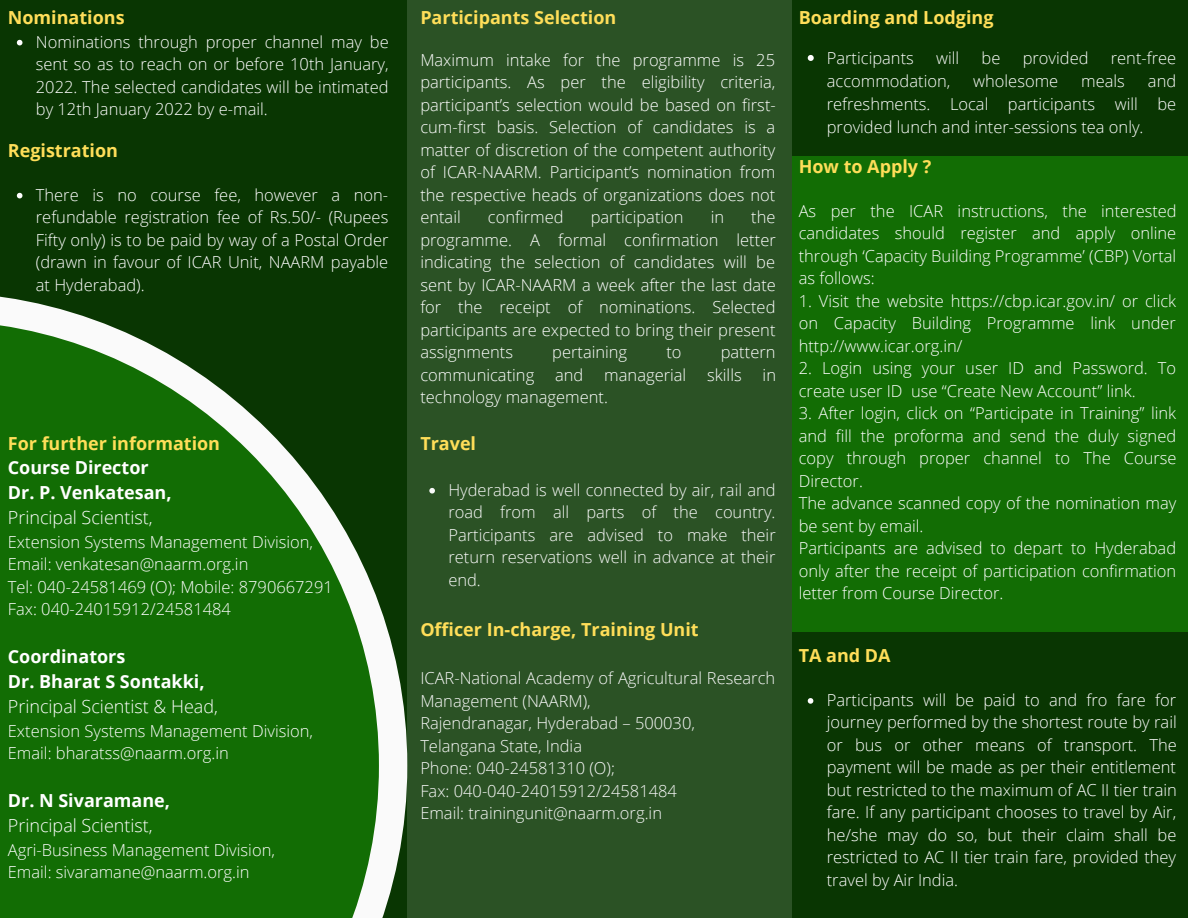
<style>
.page{position:relative;width:1188px;height:918px;background:#093602}
.page>*{position:absolute;margin:0;border:0;box-sizing:border-box;transform-origin:0 0}
.t1{font:700 18px "Open Sans";color:#ffde59}
.t2{font:700 18px "Open Sans";color:#fff}
.t3{font:300 18px "Open Sans";color:#fff}
.t4{font:300 16.5px/22.5px "Open Sans";color:#fff;text-align:justify}
.t5{font:300 16.5px/22.5px "Open Sans";color:#fafafa;text-align:justify}
</style>
<div class="page">
<svg style="left:0;top:296px;width:407px;height:622px;fill:#126d04"></svg>
<div style="left:407px;top:0;width:385px;height:918px;background:#2b5225"></div>
<div style="left:792px;top:156px;width:396px;height:475px;background:#126d04"></div>
<svg style="left:17px;top:40px;width:5px;height:5px"></svg>
<svg style="left:17px;top:193px;width:5px;height:5px"></svg>
<svg style="left:808px;top:698px;width:5px;height:6px"></svg>
<svg style="left:808px;top:55px;width:6px;height:6px"></svg>
<svg style="left:429px;top:488px;width:6px;height:6px"></svg>
<p class="t1" style="left:8px;top:5px;width:118px">Nominations</p>
<p class="t4" style="left:36px;top:30px;width:354px">Nominations through proper channel may be sent so as to reach on or before 10th January, 2022. The selected candidates will be intimated by 12th January 2022 by e-mail.</p>
<p class="t1" style="left:8px;top:138px;width:112px">Registration</p>
<p class="t4" style="left:36px;top:183px;width:354px">There is no course fee, however a non&shy;refundable registration fee of Rs.50/- (Rupees Fifty only) is to be paid by way of a Postal Order (drawn in favour of ICAR Unit, NAARM payable at Hyderabad).</p>
<p class="t1" style="left:8px;top:430px;width:214px">For further information</p>
<p class="t2" style="left:8px;top:455px;width:142px">Course Director</p>
<p class="t2" style="left:8px;top:480px;width:165px">Dr. P. Venkatesan,</p>
<p class="t3" style="left:8px;top:505px;width:146px">Principal Scientist,</p>
<p class="t4" style="left:8px;top:530px;width:307px">Extension Systems Management Division,</p>
<p class="t4" style="left:8px;top:552px;width:242px">Email: venkatesan@naarm.org.in</p>
<p class="t4" style="left:8px;top:575px;width:327px">Tel: 040-24581469 (O); Mobile: 8790667291</p>
<p class="t4" style="left:8px;top:597px;width:225px">Fax: 040-24015912/24581484</p>
<p class="t2" style="left:8px;top:644px;width:119px">Coordinators</p>
<p class="t2" style="left:8px;top:669px;width:198px">Dr. Bharat S Sontakki,</p>
<p class="t3" style="left:8px;top:694px;width:212px">Principal Scientist &amp; Head,</p>
<p class="t4" style="left:8px;top:719px;width:307px">Extension Systems Management Division,</p>
<p class="t4" style="left:8px;top:741px;width:223px">Email: bharatss@naarm.org.in</p>
<p class="t2" style="left:8px;top:788px;width:164px">Dr. N Sivaramane,</p>
<p class="t3" style="left:8px;top:813px;width:146px">Principal Scientist,</p>
<p class="t4" style="left:8px;top:838px;width:269px">Agri-Business Management Division,</p>
<p class="t4" style="left:8px;top:861px;width:243px">Email: sivaramane@naarm.org.in</p>
<p class="t1" style="left:420px;top:5px;width:198px">Participants Selection</p>
<p class="t4" style="left:420px;top:48px;width:357px">Maximum intake for the programme is 25 participants. As per the eligibility criteria, participant’s selection would be based on first&shy;cum-first basis. Selection of candidates is a matter of discretion of the competent authority of ICAR-NAARM. Participant’s nomination from the respective heads of organizations does not entail</p>
<p class="t4" style="left:488px;top:206px;width:77px">confirmed</p>
<p class="t4" style="left:591px;top:206px;width:94px">participation</p>
<p class="t4" style="left:711px;top:206px;width:15px">in</p>
<p class="t4" style="left:420px;top:206px;width:357px;text-indent:331px">the programme. A formal confirmation letter indicating the selection of candidates will be sent by ICAR-NAARM a week after the last date for the receipt of nominations. Selected participants are expected to bring their present assignments</p>
<p class="t4" style="left:552px;top:341px;width:77px">pertaining</p>
<p class="t4" style="left:666px;top:341px;width:17px">to</p>
<p class="t4" style="left:721px;top:341px;width:56px">pattern</p>
<p class="t4" style="left:420px;top:363px;width:115px">communicating</p>
<p class="t4" style="left:555px;top:363px;width:30px">and</p>
<p class="t4" style="left:604px;top:363px;width:84px">managerial</p>
<p class="t4" style="left:707px;top:363px;width:36px">skills</p>
<p class="t4" style="left:763px;top:363px;width:15px">in</p>
<p class="t4" style="left:420px;top:386px;width:189px">technology management.</p>
<p class="t1" style="left:420px;top:430px;width:57px">Travel</p>
<p class="t5" style="left:448px;top:478px;width:329px">Hyderabad is well connected by air, rail and road from all parts of the country.<br>Participants are advised to make their return reservations well in advance at their end.</p>
<p class="t1" style="left:420px;top:617px;width:280px">Officer In-charge, Training Unit</p>
<p class="t5" style="left:420px;top:666px;width:356px">ICAR-National Academy of Agricultural Research<br>Management (NAARM),</p>
<p class="t5" style="left:420px;top:711px;width:276px">Rajendranagar, Hyderabad – 500030,</p>
<p class="t5" style="left:420px;top:734px;width:163px">Telangana State, India</p>
<p class="t5" style="left:420px;top:756px;width:196px">Phone: 040-24581310 (O);</p>
<p class="t5" style="left:420px;top:779px;width:258px">Fax: 040-040-24015912/24581484</p>
<p class="t5" style="left:420px;top:801px;width:243px">Email: trainingunit@naarm.org.in</p>
<p class="t1" style="left:799px;top:5px;width:196px">Boarding and Lodging</p>
<p class="t4" style="left:827px;top:46px;width:89px">Participants</p>
<p class="t4" style="left:936px;top:46px;width:25px">will</p>
<p class="t4" style="left:982px;top:46px;width:20px">be</p>
<p class="t4" style="left:1023px;top:46px;width:67px">provided</p>
<p class="t4" style="left:1111px;top:46px;width:67px">rent-free</p>
<p class="t4" style="left:827px;top:69px;width:125px">accommodation,</p>
<p class="t4" style="left:973px;top:69px;width:87px">wholesome</p>
<p class="t4" style="left:1081px;top:69px;width:45px">meals</p>
<p class="t4" style="left:827px;top:69px;width:351px;line-height:23px;text-indent:321px">and refreshments. Local participants will be provided lunch and inter-sessions tea only.</p>
<p class="t1" style="left:799px;top:154px;width:134px">How to Apply ?</p>
<p class="t4" style="left:799px;top:199px;width:380px">As per the ICAR instructions, the interested candidates should register and apply online through ‘Capacity Building Programme’ (CBP) Vortal as follows:</p>
<p class="t4" style="left:799px;top:289px;width:379px">1. Visit the website https://cbp.icar.gov.in/ or click on Capacity Building Programme link under http://www.icar.org.in/</p>
<p class="t4" style="left:799px;top:357px;width:379px">2. Login using your user ID and Password. To create user ID use “Create New Account” link.</p>
<p class="t4" style="left:799px;top:402px;width:379px">3. After login, click on “Participate in Training” link and fill the proforma and send the duly signed copy through proper channel to The Course Director.</p>
<p class="t4" style="left:799px;top:492px;width:379px">The advance scanned copy of the nomination may be sent by email.</p>
<p class="t4" style="left:799px;top:537px;width:379px">Participants are advised to depart to Hyderabad only after the receipt of participation confirmation letter from Course Director.</p>
<p class="t1" style="left:799px;top:643px;width:93px">TA and DA</p>
<p class="t4" style="left:827px;top:688px;width:352px">Participants will be paid to and fro fare for journey performed by the shortest route by rail or bus or other means of transport. The payment will be made as per their entitlement but restricted to the maximum of AC II tier train fare. If any participant chooses to travel by Air, he/she may do so, but their claim shall be restricted to AC II tier train fare, provided they travel by Air India.</p>
</div>
